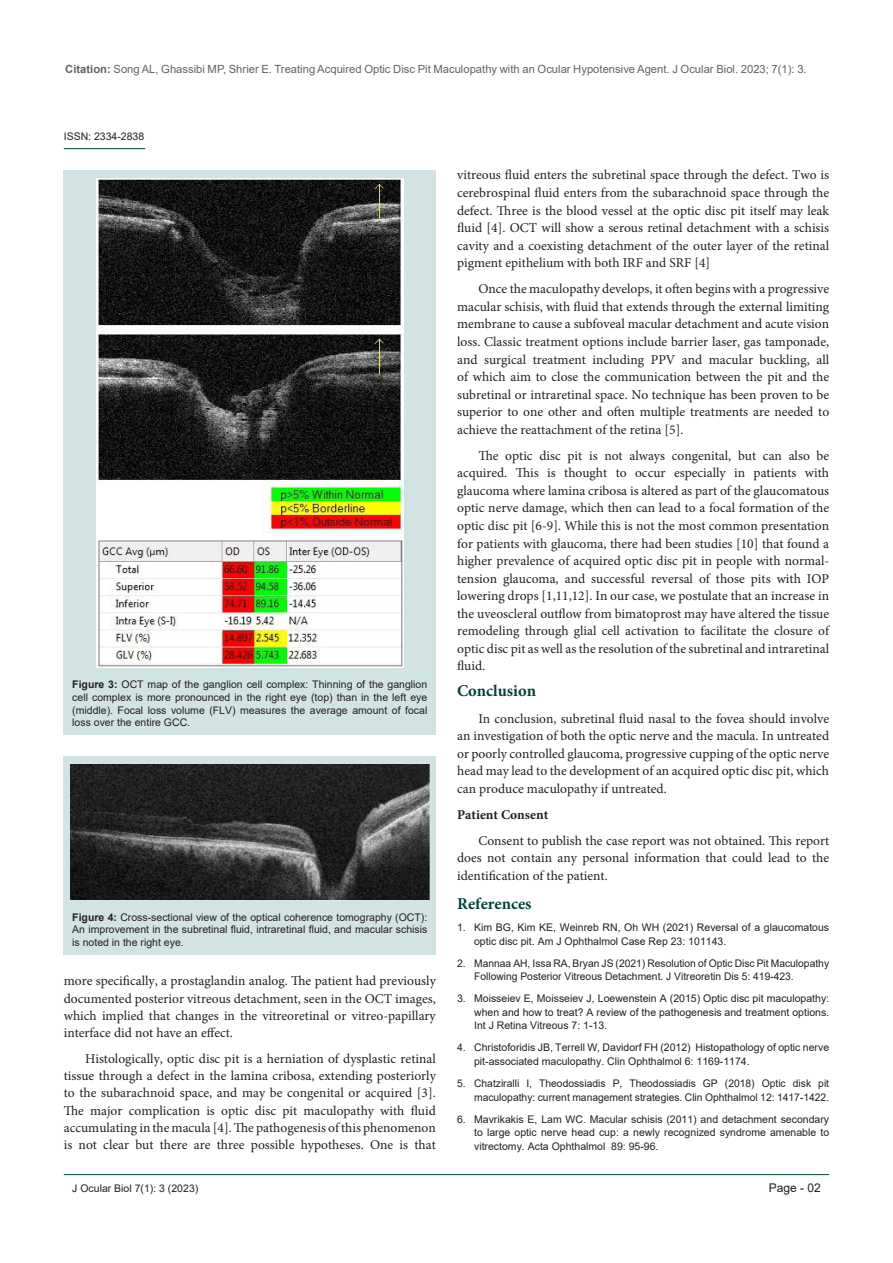
<style>
.page{position:relative;width:893px;height:1263px;background:#fff}
.page>*{position:absolute;margin:0;border:0;box-sizing:border-box;transform-origin:0 0}
.t1{font:700 16.5px "Minion Pro";color:#00443c}
.t2{font:13.5px/17.5px "Minion Pro";color:#231f20;text-align:justify}
.t3{font:700 13.5px "Minion Pro";color:#231f20}
.t4{font:12px "Arial";color:#231f20}
.t5{font:11.25px "Arial";color:#636366}
.t6{font:10.5px/13.5px "Arial";color:#231f20;text-align:justify}
.s1{font-weight:700}
</style>
<div class="page">
<hr style="left:64px;top:1174px;width:765px;height:1px;background:#00443c">
<hr style="left:64px;top:148px;width:81px;height:1px;background:#00443c">
<div style="left:64px;top:170px;width:372px;height:565px;background:#d2e3e3"></div>
<img style="left:96px;top:178px;width:307px;height:489px">
<div style="left:64px;top:756px;width:372px;height:198px;background:#d2e3e3"></div>
<img style="left:70px;top:764px;width:359px;height:135px">
<p class="t5" style="left:65px;top:62px;width:743px"><span class="s1">Citation:</span> Song AL, Ghassibi MP, Shrier E. Treating Acquired Optic Disc Pit Maculopathy with an Ocular Hypotensive Agent. J Ocular Biol. 2023; 7(1): 3.</p>
<p class="t6" style="left:64px;top:129px;width:82px">ISSN: 2334-2838</p>
<p class="t6" style="left:72px;top:678px;width:357px;line-height:12.6px"><span class="s1">Figure 3:</span> OCT map of the ganglion cell complex: Thinning of the ganglion cell complex is more pronounced in the right eye (top) than in the left eye (middle). Focal loss volume (FLV) measures the average amount of focal loss over the entire GCC.</p>
<p class="t6" style="left:72px;top:910px;width:357px;line-height:12.6px"><span class="s1">Figure 4:</span> Cross-sectional view of the optical coherence tomography (OCT):<br>An improvement in the subretinal fluid, intraretinal fluid, and macular schisis is noted in the right eye.</p>
<p class="t2" style="left:64px;top:972px;width:374px">more specifically, a prostaglandin analog. The patient had previously documented posterior vitreous detachment, seen in the OCT images, which implied that changes in the vitreoretinal or vitreo-papillary interface did not have an effect.</p>
<p class="t2" style="left:64px;top:1050px;width:374px;text-indent:21px">Histologically, optic disc pit is a herniation of dysplastic retinal tissue through a defect in the lamina cribosa, extending posteriorly to the subarachnoid space, and may be congenital or acquired [3].<br>The major complication is optic disc pit maculopathy with fluid accumulating in the macula [4]. The pathogenesis of this phenomenon is not clear but there are three possible hypotheses. One is that</p>
<p class="t2" style="left:457px;top:166px;width:374px">vitreous fluid enters the subretinal space through the defect. Two is cerebrospinal fluid enters from the subarachnoid space through the defect. Three is the blood vessel at the optic disc pit itself may leak fluid [4]. OCT will show a serous retinal detachment with a schisis cavity and a coexisting detachment of the outer layer of the retinal pigment epithelium with both IRF and SRF [4]</p>
<p class="t2" style="left:457px;top:280px;width:374px;text-indent:21px">Once the maculopathy develops, it often begins with a progressive macular schisis, with fluid that extends through the external limiting membrane to cause a subfoveal macular detachment and acute vision loss. Classic treatment options include barrier laser, gas tamponade, and surgical treatment including PPV and macular buckling, all of which aim to close the communication between the pit and the subretinal or intraretinal space. No technique has been proven to be superior to one other and often multiple treatments are needed to achieve the reattachment of the retina [5].</p>
<p class="t2" style="left:457px;top:447px;width:374px;text-indent:21px">The optic disc pit is not always congenital, but can also be acquired. This is thought to occur especially in patients with glaucoma where lamina cribosa is altered as part of the glaucomatous optic nerve damage, which then can lead to a focal formation of the optic disc pit [6-9]. While this is not the most common presentation for patients with glaucoma, there had been studies [10] that found a higher prevalence of acquired optic disc pit in people with normal&shy;tension glaucoma, and successful reversal of those pits with IOP lowering drops [1,11,12]. In our case, we postulate that an increase in the uveoscleral outflow from bimatoprost may have altered the tissue remodeling through glial cell activation to facilitate the closure of optic disc pit as well as the resolution of the subretinal and intraretinal fluid.</p>
<p class="t1" style="left:457px;top:679px;width:81px">Conclusion</p>
<p class="t2" style="left:457px;top:709px;width:374px;text-indent:21px">In conclusion, subretinal fluid nasal to the fovea should involve an investigation of both the optic nerve and the macula. In untreated or poorly controlled glaucoma, progressive cupping of the optic nerve head may lead to the development of an acquired optic disc pit, which can produce maculopathy if untreated.</p>
<p class="t3" style="left:457px;top:805px;width:93px">Patient Consent</p>
<p class="t2" style="left:457px;top:832px;width:374px;text-indent:21px">Consent to publish the case report was not obtained. This report does not contain any personal information that could lead to the identification of the patient.</p>
<p class="t1" style="left:457px;top:892px;width:76px">References</p>
<p class="t6" style="left:474px;top:921px;width:357px;text-indent:-17px">1. Kim BG, Kim KE, Weinreb RN, Oh WH (2021) Reversal of a glaucomatous optic disc pit. Am J Ophthalmol Case Rep 23: 101143.</p>
<p class="t6" style="left:474px;top:956px;width:356px;text-indent:-17px">2. Mannaa AH, Issa RA, Bryan JS (2021) Resolution of Optic Disc Pit Maculopathy<br>Following Posterior Vitreous Detachment. J Vitreoretin Dis 5: 419-423.</p>
<p class="t6" style="left:474px;top:992px;width:357px;text-indent:-17px">3. Moisseiev E, Moisseiev J, Loewenstein A (2015) Optic disc pit maculopathy: when and how to treat? A review of the pathogenesis and treatment options.<br>Int J Retina Vitreous 7: 1-13.</p>
<p class="t6" style="left:474px;top:1041px;width:357px;text-indent:-17px">4. Christoforidis JB, Terrell W, Davidorf FH (2012) Histopathology of optic nerve pit-associated maculopathy. Clin Ophthalmol 6: 1169-1174.</p>
<p class="t6" style="left:457px;top:1076px;width:374px;text-align:right">5. Chatziralli I, Theodossiadis P, Theodossiadis GP (2018) Optic disk pit maculopathy: current management strategies. Clin Ophthalmol 12: 1417-1422.</p>
<p class="t6" style="left:474px;top:1112px;width:357px;text-indent:-17px">6. Mavrikakis E, Lam WC. Macular schisis (2011) and detachment secondary to large optic nerve head cup: a newly recognized syndrome amenable to vitrectomy. Acta Ophthalmol 89: 95-96.</p>
<p class="t6" style="left:72px;top:1181px;width:128px">J Ocular Biol 7(1): 3 (2023)</p>
<p class="t4" style="left:769px;top:1180px;width:54px">Page - 02</p>
</div>
